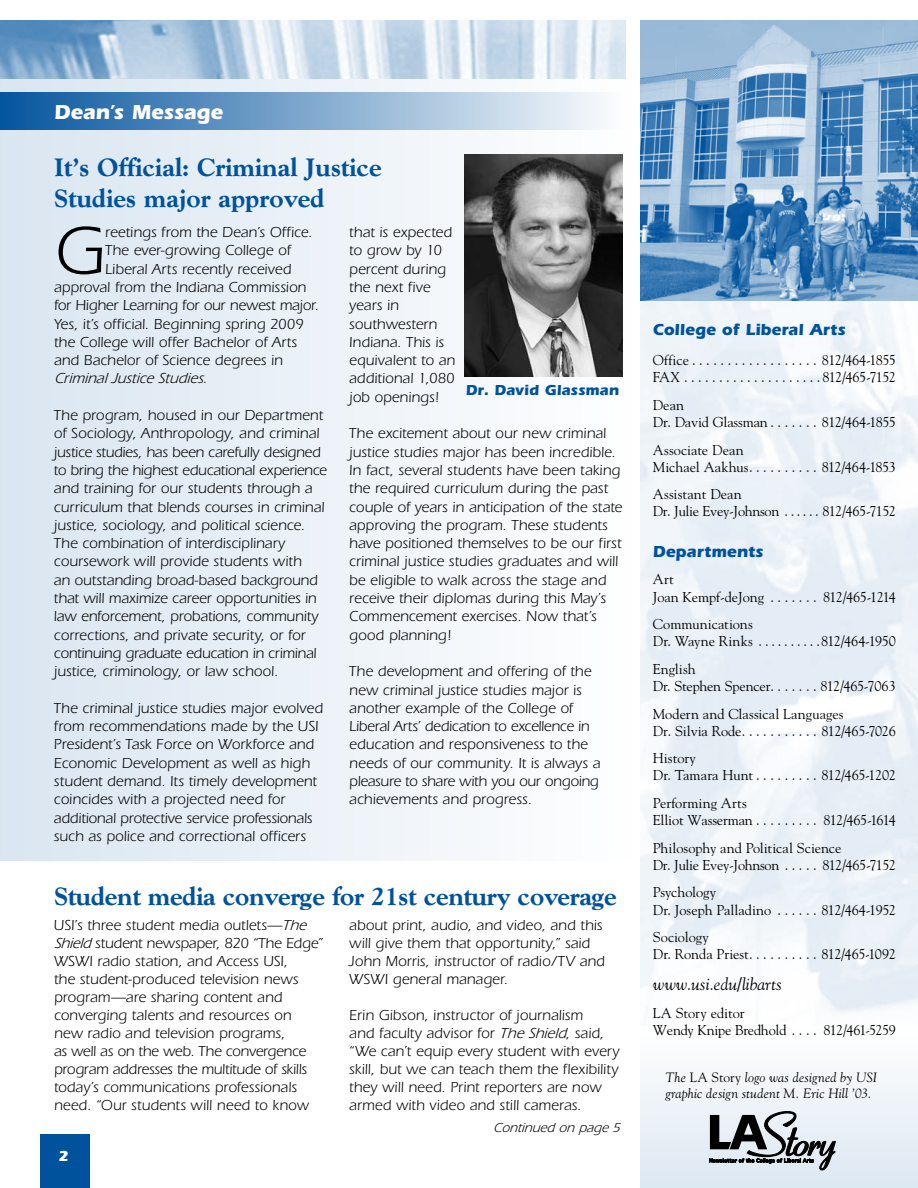
<style>
.page{position:relative;width:918px;height:1188px;background:#fff}
.page>*{position:absolute;margin:0;border:0;box-sizing:border-box;transform-origin:0 0}
.t1{font:69.9px "Itc Eras";color:#000}
.t2{font:800 25.5px/30.6px "Goudy";color:#00529c}
.t3{font:700 21px "Itc Eras";letter-spacing:-.005em;color:#fff}
.t4{font:italic 17.25px "Goudy";letter-spacing:.005em;color:#000}
.t5{font:700 16.5px "Itc Eras";letter-spacing:.005em;color:#00529c}
.t6{font:15px/18.3px "Itc Eras";color:#000}
.t7{font:italic 15px "Itc Eras";color:#000}
.t8{font:700 15px "Itc Eras";letter-spacing:.005em;color:#00529c}
.t9{font:700 15px "Itc Eras";color:#fff}
.t10{font:14.25px/17.1px "Goudy";letter-spacing:-.01em;color:#000}
.t11{font:14.25px/17.1px "Goudy";letter-spacing:-.03em;color:#000}
.t12{font:italic 13.5px/16.2px "Goudy";letter-spacing:.01em;color:#000}
.t13{font:italic 13.5px "Itc Eras";color:#000}
.s1{font-style:normal}
.s2{font-style:italic}
</style>
<div class="page">
<div style="left:0;top:20px;width:640px;height:840px;background:linear-gradient(to right,#dae6f1,#fdfdfd)"></div>
<div style="left:640px;top:1026px;width:278px;height:162px;background:linear-gradient(to bottom,#fff,#dde8f2)"></div>
<div style="left:0;top:92px;width:625px;height:38px;background:linear-gradient(to right,#05559e,#fdfefe)"></div>
<img style="left:465px;top:154px;width:157px;height:222px">
<img style="left:0;top:20px;width:625px;height:59px">
<svg style="left:709px;top:1111px;width:126px;height:59px;background:#9a9fa4"></svg>
<img style="left:640px;top:20px;width:278px;height:281px">
<div style="left:40px;top:1134px;width:50px;height:54px;background:#00529c"></div>
<h3 class="t3" style="left:54px;top:100px;width:171px">Dean’s Message</h3>
<h2 class="t2" style="left:54px;top:152px;width:330px">It’s Official: Criminal Justice<br>Studies major approved</h2>
<h1 class="t1" style="left:54px;top:212px;width:53px">G</h1>
<p class="t6" style="left:105px;top:223px;width:209px">reetings from the Dean’s Office.</p>
<p class="t6" style="left:105px;top:241px;width:187px">The ever-growing College of</p>
<p class="t6" style="left:105px;top:260px;width:188px">Liberal Arts recently received</p>
<p class="t6" style="left:54px;top:278px;width:254px">approval from the Indiana Commission</p>
<p class="t6" style="left:54px;top:296px;width:266px">for Higher Learning for our newest major.</p>
<p class="t6" style="left:54px;top:315px;width:251px">Yes, it’s official. Beginning spring 2009</p>
<p class="t6" style="left:54px;top:333px;width:245px">the College will offer Bachelor of Arts</p>
<p class="t6" style="left:54px;top:351px;width:231px">and Bachelor of Science degrees in</p>
<p class="t7" style="left:54px;top:370px;width:155px">CriminalJusticeStudies<span class="s1">.</span></p>
<p class="t6" style="left:54px;top:406px;width:274px">The program, housed in our Department of Sociology, Anthropology, and criminal justice studies, has been carefully designed to bring the highest educational experience and training for our students through a curriculum that blends courses in criminal justice, sociology, and political science.<br>The combination of interdisciplinary coursework will provide students with<br>an outstanding broad-based background that will maximize career opportunities in law enforcement, probations, community corrections, and private security, or for continuing graduate education in criminal justice, criminology, or law school.</p>
<p class="t6" style="left:54px;top:699px;width:271px">The criminal justice studies major evolved from recommendations made by the USI President’s Task Force on Workforce and Economic Development as well as high student demand. Its timely development coincides with a projected need for additional protective service professionals such as police and correctional officers</p>
<p class="t6" style="left:349px;top:223px;width:107px">that is expected to grow by 10 percent during the next five years in southwestern<br>Indiana. This is equivalent to an additional 1,080 job openings!</p>
<p class="t6" style="left:349px;top:424px;width:275px">The excitement about our new criminal justice studies major has been incredible.<br>In fact, several students have been taking the required curriculum during the past couple of years in anticipation of the state approving the program. These students have positioned themselves to be our first criminal justice studies graduates and will be eligible to walk across the stage and receive their diplomas during this May’s Commencement exercises. Now that’s good planning!</p>
<p class="t6" style="left:349px;top:662px;width:253px">The development and offering of the new criminal justice studies major is another example of the College of Liberal Arts’ dedication to excellence in education and responsiveness to the needs of our community. It is always a pleasure to share with you our ongoing achievements and progress.</p>
<p class="t8" style="left:466px;top:381px;width:155px">Dr. David Glassman</p>
<h2 class="t2" style="left:54px;top:880px;width:565px">Student media converge for 21st century coverage</h2>
<p class="t6" style="left:54px;top:917px;width:271px">USI’s three student media outlets—<span class="s2">The Shield</span> student newspaper, 820 “The Edge” WSWI radio station, and Access USI,<br>the student-produced television news program—are sharing content and converging talents and resources on new radio and television programs,<br>as well as on the web. The convergence program addresses the multitude of skills today’s communications professionals need. “Our students will need to know</p>
<p class="t6" style="left:349px;top:917px;width:257px">about print, audio, and video, and this will give them that opportunity,” said John Morris, instructor of radio/TV and WSWI general manager.</p>
<p class="t6" style="left:349px;top:1007px;width:272px">Erin Gibson, instructor of journalism<br>and faculty advisor for <span class="s2">TheShield</span>, said, “We can’t equip every student with every skill, but we can teach them the flexibility they will need. Print reporters are now armed with video and still cameras.</p>
<p class="t9" style="left:58px;top:1147px;width:12px">2</p>
<p class="t13" style="left:493px;top:1120px;width:132px">Continued on page5</p>
<p class="t5" style="left:653px;top:320px;width:194px">College of Liberal Arts</p>
<p class="t11" style="left:653px;top:351px;width:245px">Office . . . . . . . . . . . . . . . . . . 812/464-1855<br>FAX . . . . . . . . . . . . . . . . . . . 812/465-7152</p>
<p class="t10" style="left:653px;top:396px;width:245px">Dean<br>Dr. David Glassman . . . . . . . 812/464-1855</p>
<p class="t10" style="left:653px;top:441px;width:245px">Associate Dean<br>Michael Aakhus . . . . . . . . . . 812/464-1853</p>
<p class="t10" style="left:653px;top:485px;width:244px">Assistant Dean<br>Dr. Julie Evey-Johnson . . . . . . 812/465-7152</p>
<p class="t5" style="left:653px;top:542px;width:112px">Departments</p>
<p class="t10" style="left:653px;top:571px;width:244px">Art<br>Joan Kempf-deJong . . . . . . . 812/465-1214</p>
<p class="t10" style="left:653px;top:615px;width:244px">Communications<br>Dr. Wayne Rinks . . . . . . . . . 812/464-1950</p>
<p class="t10" style="left:653px;top:660px;width:244px">English<br>Dr. Stephen Spencer . . . . . . . 812/465-7063</p>
<p class="t10" style="left:653px;top:705px;width:245px">Modern and Classical Languages<br>Dr. Silvia Rode . . . . . . . . . . . 812/465-7026</p>
<p class="t10" style="left:653px;top:749px;width:245px">History<br>Dr. Tamara Hunt . . . . . . . . . 812/465-1202</p>
<p class="t10" style="left:653px;top:794px;width:244px">Performing Arts<br>Elliot Wasserman . . . . . . . . . 812/465-1614</p>
<p class="t10" style="left:653px;top:839px;width:244px">Philosophy and Political Science<br>Dr. Julie Evey-Johnson . . . . . 812/465-7152</p>
<p class="t10" style="left:653px;top:883px;width:244px">Psychology<br>Dr. Joseph Palladino . . . . . . 812/464-1952</p>
<p class="t10" style="left:653px;top:928px;width:244px">Sociology<br>Dr. Ronda Priest . . . . . . . . . . 812/465-1092</p>
<p class="t4" style="left:653px;top:974px;width:131px">www.usi.edu/libarts</p>
<p class="t10" style="left:653px;top:1004px;width:244px">LA Story editor<br>Wendy Knipe Bredhold . . . . 812/461-5259</p>
<p class="t12" style="left:665px;top:1069px;width:213px">The <span class="s1">LA Story</span> logo was designed by USI graphic design student M. Eric Hill ’03.</p>
</div>
